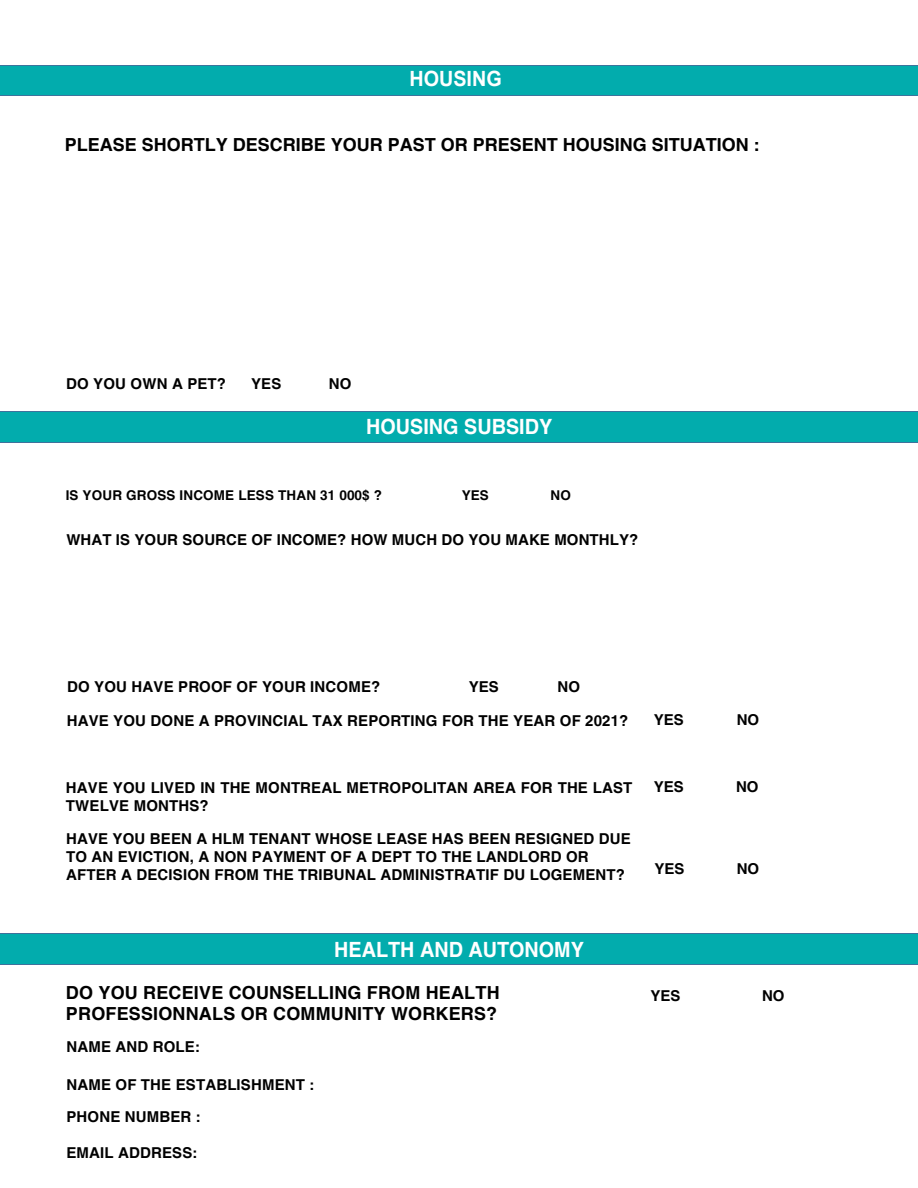
<style>
.page{position:relative;width:918px;height:1188px;background:#fff}
.page>*{position:absolute;margin:0;border:0;box-sizing:border-box;transform-origin:0 0}
.t1{font:700 21px "Helvetica";color:#fff;scale:.94 1}
.t2{font:700 21px "Arial";color:#fff;scale:.94 1}
.t3{font:700 18px/20.5px "Helvetica";letter-spacing:.01em;color:#000}
.t4{font:700 18px "Helvetica";color:#000}
.t5{font:700 15px/18px "Helvetica";letter-spacing:.01em;color:#000}
.t6{font:700 15px "Helvetica";color:#000}
.t7{font:700 13.5px "Helvetica";letter-spacing:.01em;color:#000}
.t8{font:700 13.5px "Helvetica";color:#000}
</style>
<div class="page">
<div style="left:0;top:412px;width:918px;height:31px;background:#02acad"></div>
<div style="left:0;top:65px;width:918px;height:31px;background:#02acad"></div>
<div style="left:0;top:934px;width:918px;height:31px;background:#02acad"></div>
<h1 class="t2" style="left:409px;top:64px;width:100px">HOUSING</h1>
<p class="t4" style="left:65px;top:134px;width:697px">PLEASE SHORTLY DESCRIBE YOUR PAST OR PRESENT HOUSING SITUATION :</p>
<p class="t6" style="left:66px;top:374px;width:161px">DO YOU OWN A PET?</p>
<p class="t6" style="left:251px;top:374px;width:32px">YES</p>
<p class="t5" style="left:329px;top:375px;width:24px">NO</p>
<h1 class="t1" style="left:366px;top:413px;width:199px">HOUSING SUBSIDY</h1>
<p class="t7" style="left:66px;top:487px;width:318px">IS YOUR GROSS INCOME LESS THAN 31 000$ ?</p>
<p class="t5" style="left:66px;top:532px;width:573px">WHAT IS YOUR SOURCE OF INCOME? HOW MUCH DO YOU MAKE MONTHLY?</p>
<p class="t8" style="left:462px;top:487px;width:29px">YES</p>
<p class="t7" style="left:551px;top:487px;width:22px">NO</p>
<p class="t5" style="left:67px;top:678px;width:315px">DO YOU HAVE PROOF OF YOUR INCOME?</p>
<p class="t6" style="left:469px;top:677px;width:32px">YES</p>
<p class="t5" style="left:558px;top:678px;width:24px">NO</p>
<p class="t5" style="left:67px;top:712px;width:563px">HAVE YOU DONE A PROVINCIAL TAX REPORTING FOR THE YEAR OF 2021?</p>
<p class="t6" style="left:654px;top:711px;width:32px">YES</p>
<p class="t5" style="left:737px;top:711px;width:24px">NO</p>
<p class="t5" style="left:66px;top:779px;width:568px">HAVE YOU LIVED IN THE MONTREAL METROPOLITAN AREA FOR THE LAST<br>TWELVE MONTHS?</p>
<p class="t5" style="left:66px;top:830px;width:566px">HAVE YOU BEEN A HLM TENANT WHOSE LEASE HAS BEEN RESIGNED DUE<br>TO AN EVICTION, A NON PAYMENT OF A DEPT TO THE LANDLORD OR<br>AFTER A DECISION FROM THE TRIBUNAL ADMINISTRATIF DU LOGEMENT?</p>
<p class="t6" style="left:654px;top:777px;width:32px">YES</p>
<p class="t5" style="left:736px;top:778px;width:24px">NO</p>
<p class="t6" style="left:654px;top:859px;width:32px">YES</p>
<p class="t5" style="left:737px;top:861px;width:24px">NO</p>
<h1 class="t1" style="left:334px;top:937px;width:267px">HEALTH AND AUTONOMY</h1>
<p class="t3" style="left:66px;top:983px;width:435px">DO YOU RECEIVE COUNSELLING FROM HEALTH<br>PROFESSIONNALS OR COMMUNITY WORKERS?</p>
<p class="t5" style="left:66px;top:1039px;width:135px">NAME AND ROLE:</p>
<p class="t5" style="left:66px;top:1070px;width:250px;line-height:31.7px">NAME OF THE ESTABLISHMENT :<br>PHONE NUMBER :</p>
<p class="t5" style="left:66px;top:1145px;width:133px">EMAIL ADDRESS:</p>
<p class="t6" style="left:651px;top:987px;width:32px">YES</p>
<p class="t5" style="left:762px;top:988px;width:24px">NO</p>
</div>
